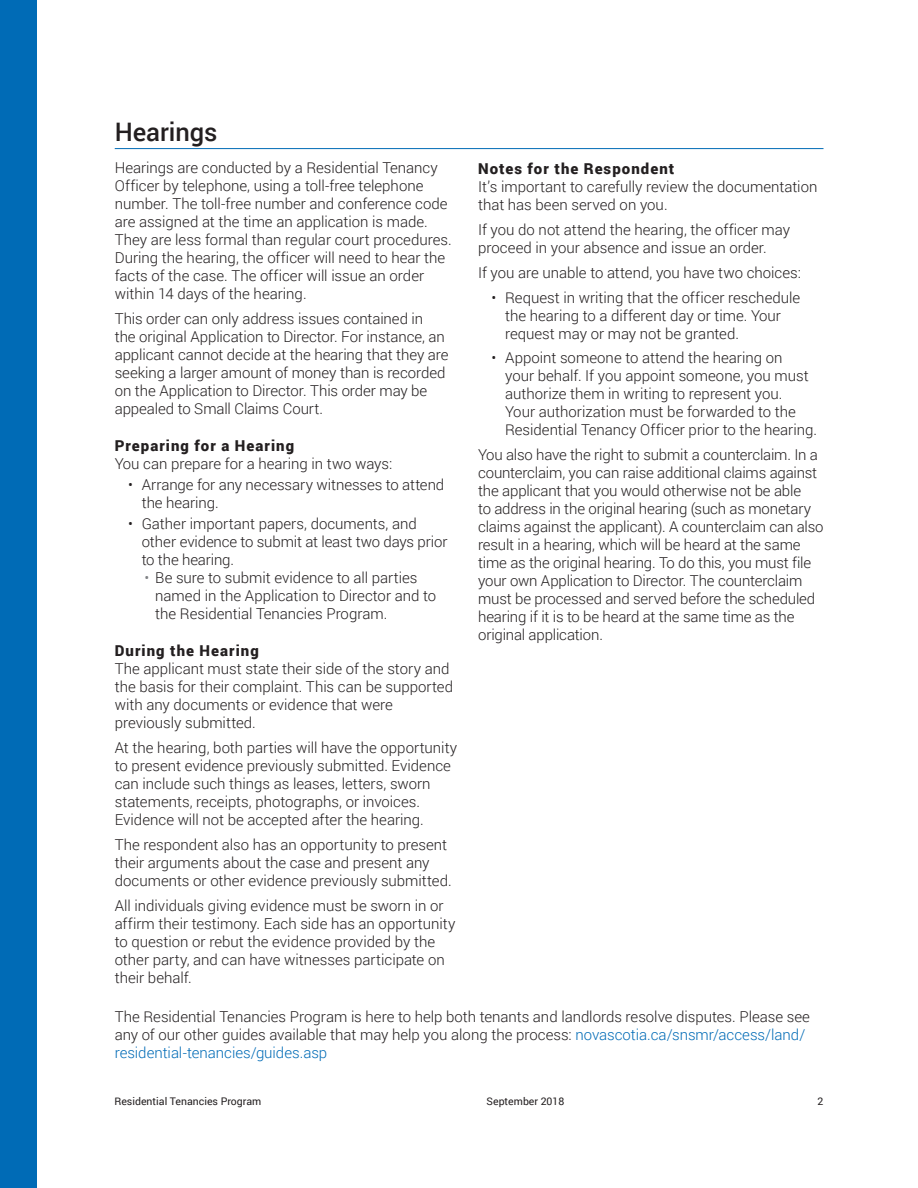
<style>
.page{position:relative;width:918px;height:1188px;background:#fff}
.page>*{position:absolute;margin:0;border:0;box-sizing:border-box;transform-origin:0 0}
.t1{font:500 25.5px "Roboto";color:#231f20}
.t2{font:300 15px/18px "Roboto";letter-spacing:-.005em;color:#231f20}
.t3{font:900 15px "Roboto";letter-spacing:.07em;color:#231f20}
.t4{font:10.5px "Roboto";color:#231f20}
.s1{color:#808285}
.s2{color:#006bb6}
</style>
<div class="page">
<div style="left:0;top:0;width:37px;height:1188px;background:#006bb6"></div>
<hr style="left:115px;top:148px;width:709px;height:1px;background:#006bb6">
<h1 class="t1" style="left:115px;top:114px;width:104px">Hearings</h1>
<p class="t2" style="left:115px;top:158px;width:338px">Hearings are conducted by a Residential Tenancy Officer by telephone, using a toll-free telephone number. The toll-free number and conference code are assigned at the time an application is made.<br>They are less formal than regular court procedures.<br>During the hearing, the officer will need to hear the facts of the case. The officer will issue an order within 14 days of the hearing.</p>
<p class="t2" style="left:115px;top:309px;width:335px">This order can only address issues contained in<br>the original Application to Director. For instance, an applicant cannot decide at the hearing that they are seeking a larger amount of money than is recorded on the Application to Director. This order may be appealed to Small Claims Court.</p>
<p class="t3" style="left:115px;top:435px;width:181px">Preparing for a Hearing</p>
<p class="t2" style="left:115px;top:454px;width:279px">You can prepare for a hearing in two ways:</p>
<p class="t2" style="left:142px;top:475px;width:304px;text-indent:-13px">• Arrange for any necessary witnesses to attend the hearing.</p>
<p class="t2" style="left:142px;top:514px;width:307px;text-indent:-14px">• Gather important papers, documents, and other evidence to submit at least two days prior to the hearing.</p>
<p class="t2" style="left:155px;top:568px;width:282px;text-indent:-11px"><span class="s1">•</span> Be sure to submit evidence to all parties named in the Application to Director and to the Residential Tenancies Program.</p>
<p class="t3" style="left:115px;top:640px;width:146px">During the Hearing</p>
<p class="t2" style="left:115px;top:659px;width:340px">The applicant must state their side of the story and the basis for their complaint. This can be supported with any documents or evidence that were previously submitted.</p>
<p class="t2" style="left:115px;top:738px;width:344px">At the hearing, both parties will have the opportunity to present evidence previously submitted. Evidence can include such things as leases, letters, sworn statements, receipts, photographs, or invoices.<br>Evidence will not be accepted after the hearing.</p>
<p class="t2" style="left:115px;top:835px;width:339px">The respondent also has an opportunity to present their arguments about the case and present any documents or other evidence previously submitted.</p>
<p class="t2" style="left:115px;top:896px;width:342px">All individuals giving evidence must be sworn in or affirm their testimony. Each side has an opportunity to question or rebut the evidence provided by the other party, and can have witnesses participate on their behalf.</p>
<p class="t3" style="left:478px;top:159px;width:198px">Notes for the Respondent</p>
<p class="t2" style="left:478px;top:178px;width:341px">It’s important to carefully review the documentation that has been served on you.</p>
<p class="t2" style="left:478px;top:220px;width:313px">If you do not attend the hearing, the officer may proceed in your absence and issue an order.</p>
<p class="t2" style="left:478px;top:263px;width:324px">If you are unable to attend, you have two choices:</p>
<p class="t2" style="left:505px;top:288px;width:297px;text-indent:-14px">• Request in writing that the officer reschedule the hearing to a different day or time. Your request may or may not be granted.</p>
<p class="t2" style="left:505px;top:349px;width:314px;text-indent:-14px">• Appoint someone to attend the hearing on<br>your behalf. If you appoint someone, you must authorize them in writing to represent you.<br>Your authorization must be forwarded to the Residential Tenancy Officer prior to the hearing.</p>
<p class="t2" style="left:478px;top:445px;width:347px">You also have the right to submit a counterclaim. In a counterclaim, you can raise additional claims against the applicant that you would otherwise not be able<br>to address in the original hearing (such as monetary claims against the applicant). A counterclaim can also result in a hearing, which will be heard at the same time as the original hearing. To do this, you must file your own Application to Director. The counterclaim must be processed and served before the scheduled hearing if it is to be heard at the same time as the original application.</p>
<p class="t2" style="left:115px;top:1007px;width:697px">The Residential Tenancies Program is here to help both tenants and landlords resolve disputes. Please see any of our other guides available that may help you along the process: <span class="s2">novascotia.ca/snsmr/access/land/ residential-tenancies/guides.asp</span></p>
<p class="t4" style="left:114px;top:1093px;width:148px">Residential Tenancies Program</p>
<p class="t4" style="left:487px;top:1093px;width:79px">September 2018</p>
<p class="t4" style="left:818px;top:1093px;width:7px">2</p>
</div>
